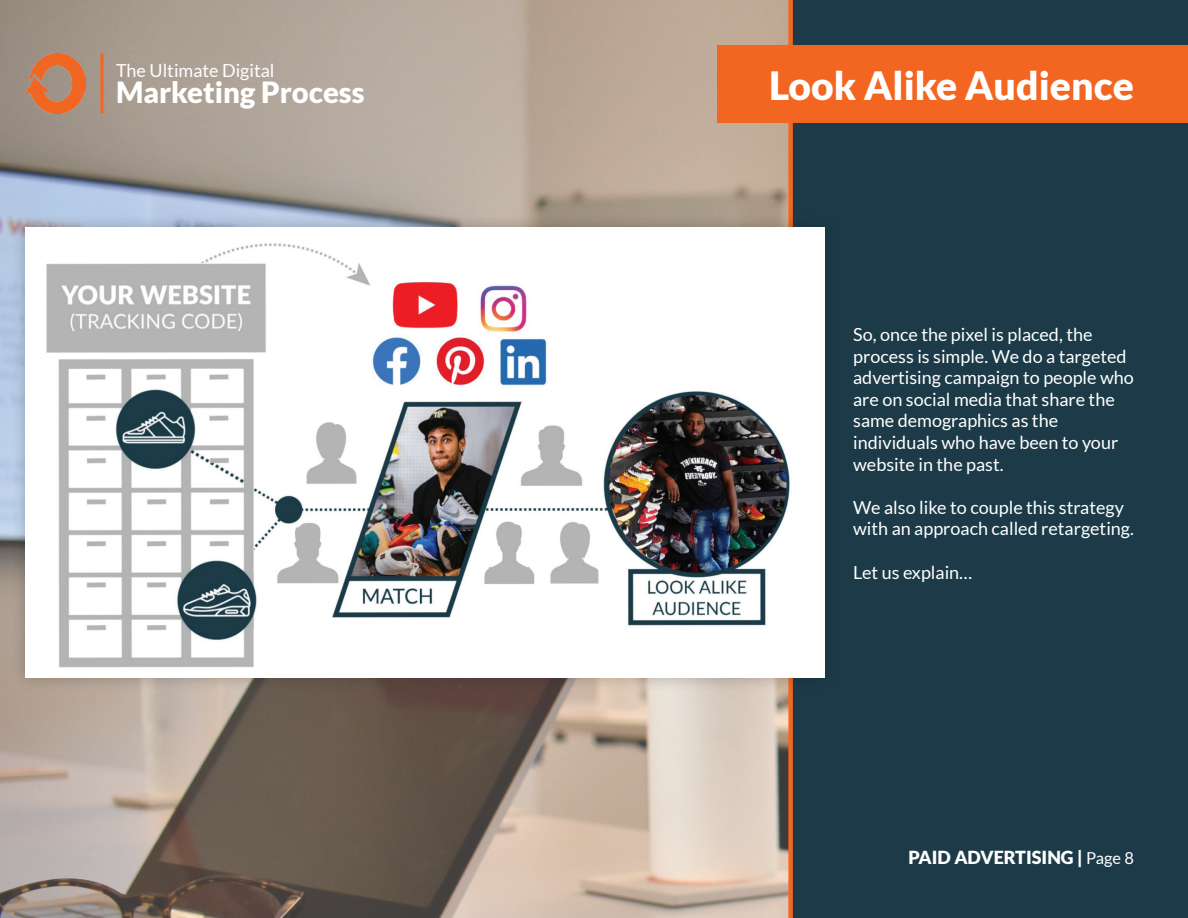
<style>
.page{position:relative;width:1188px;height:918px;background:#fff}
.page>*{position:absolute;margin:0;border:0;box-sizing:border-box;transform-origin:0 0}
.t1{font:900 39px "Lato";color:#fff}
.t2{font:900 29.25px "Lato";color:#fff}
.t3{font:18px/21.6px "Lato";color:#fff}
.t4{font:900 18px "Lato";color:#fff}
.s1{font-weight:400;font-size:16.5px}
</style>
<div class="page">
<img style="left:0;top:0;width:788px;height:918px">
<div style="left:791px;top:0;width:397px;height:918px;background:#1c3a48"></div>
<svg style="left:788px;top:0;width:5px;height:918px;background:#e66729"></svg>
<div style="left:718px;top:45px;width:470px;height:78px;background:#f36621"></div>
<img style="left:26px;top:54px;width:59px;height:59px">
<hr style="left:100px;top:54px;width:3px;height:60px;background:#f36621">
<div style="left:11px;top:213px;width:829px;height:479px;background:#231f20;opacity:.3"></div>
<img style="left:26px;top:228px;width:799px;height:449px">
<p class="t3" style="left:116px;top:60px;width:160px">The Ultimate Digital</p>
<h2 class="t2" style="left:116px;top:75px;width:250px">Marketing Process</h2>
<h1 class="t1" style="left:769px;top:63px;width:366px">Look Alike Audience</h1>
<p class="t3" style="left:853px;top:324px;width:282px">So, once the pixel is placed, the process is simple. We do a targeted advertising campaign to people who are on social media that share the same demographics as the individuals who have been to your website in the past.</p>
<p class="t3" style="left:853px;top:496px;width:282px">We also like to couple this strategy with an approach called retargeting.</p>
<p class="t3" style="left:853px;top:561px;width:121px">Let us explain…</p>
<p class="t4" style="left:909px;top:847px;width:227px">PAID ADVERTISING | <span class="s1">Page 8</span></p>
</div>
